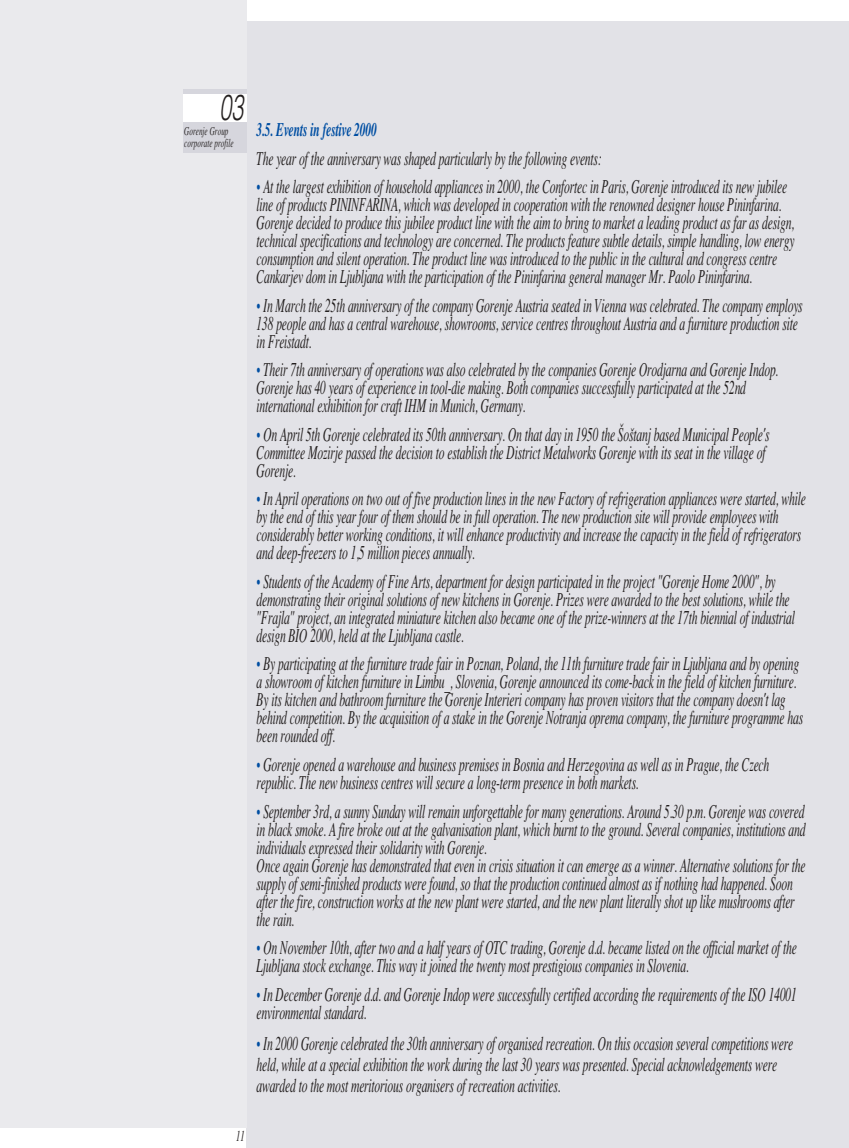
<style>
.page{position:relative;width:849px;height:1148px;background:#fff}
.page>*{position:absolute;margin:0;border:0;box-sizing:border-box;transform-origin:0 0}
.t1{font:36px "Helvetica Light Oblique Yu";color:#231f1f;scale:.6 1}
.t2{font:19.5px/18px "Times Italic Yu";letter-spacing:-.02em;color:#231f1f;scale:.6 1}
.t3{font:19.5px "Times Bold Italic Yu";letter-spacing:-.02em;color:#004ea2;scale:.6 1}
.t4{font:15px "Times Italic Yu";color:#231f1f;scale:.6 1}
.t5{font:12px/12px "Times Italic Yu";color:#231f1f;scale:.6 1}
.s1{color:#004ea2}
</style>
<div class="page">
<div style="left:247px;top:21px;width:602px;height:1127px;background:#e2e2e7"></div>
<div style="left:0;top:0;width:247px;height:1127px;background:#eaeaed"></div>
<div style="left:183px;top:89px;width:64px;height:64px;background:#d6d6dd"></div>
<div style="left:183px;top:94px;width:64px;height:27px;background:#fff"></div>
<h1 class="t1" style="left:219px;top:94px;width:42px">03</h1>
<p class="t5" style="left:184px;top:126px;width:84px">Gorenje Group corporate profile</p>
<p class="t3" style="left:257px;top:122px;width:202px">3.5. Events in festive 2000</p>
<p class="t2" style="left:257px;top:151px;width:577px">The year of the anniversary was shaped particularly by the following events:</p>
<p class="t2" style="left:257px;top:180px;width:899px"><span class="s1">•</span> At the largest exhibition of household appliances in 2000, the Confortec in Paris, Gorenje introduced its new jubilee line of products PININFARINA, which was developed in cooperation with the renowned designer house Pininfarina.<br>Gorenje decided to produce this jubilee product line with the aim to bring to market a leading product as far as design, technical specifications and technology are concerned. The products feature subtle details, simple handling, low energy consumption and silent operation. The product line was introduced to the public in the cultural and congress centre Cankarjev dom in Ljubljana with the participation of the Pininfarina general manager Mr. Paolo Pininfarina.</p>
<p class="t2" style="left:257px;top:298px;width:912px"><span class="s1">•</span> In March the 25th anniversary of the company Gorenje Austria seated in Vienna was celebrated. The company employs<br>138 people and has a central warehouse, showrooms, service centres throughout Austria and a furniture production site in Freistadt.</p>
<p class="t2" style="left:257px;top:363px;width:872px"><span class="s1">•</span> Their 7th anniversary of operations was also celebrated by the companies Gorenje Orodjarna and Gorenje Indop.<br>Gorenje has 40 years of experience in tool-die making. Both companies successfully participated at the 52nd international exhibition for craft IHM in Munich, Germany.</p>
<p class="t2" style="left:257px;top:427px;width:857px"><span class="s1">•</span> On April 5th Gorenje celebrated its 50th anniversary. On that day in 1950 the Øoøtanj based Municipal People's<br>Committee Mozirje passed the decision to establish the District Metalworks Gorenje with its seat in the village of<br>Gorenje.</p>
<p class="t2" style="left:257px;top:492px;width:917px"><span class="s1">•</span> In April operations on two out of five production lines in the new Factory of refrigeration appliances were started, while by the end of this year four of them should be in full operation. The new production site will provide employees with considerably better working conditions, it will enhance productivity and increase the capacity in the field of refrigerators and deep-freezers to 1,5 million pieces annually.</p>
<p class="t2" style="left:257px;top:574px;width:899px"><span class="s1">•</span> Students of the Academy of Fine Arts, department for design participated in the project "Gorenje Home 2000", by demonstrating their original solutions of new kitchens in Gorenje. Prizes were awarded to the best solutions, while the "Frajla" project, an integrated miniature kitchen also became one of the prize-winners at the 17th biennial of industrial design BIO 2000, held at the Ljubljana castle.</p>
<p class="t2" style="left:257px;top:657px;width:913px"><span class="s1">•</span> By participating at the furniture trade fair in Poznan, Poland, the 11th furniture trade fair in Ljubljana and by opening a showroom of kitchen furniture in Limbu_, Slovenia, Gorenje announced its come-back in the field of kitchen furniture.<br>By its kitchen and bathroom furniture the Gorenje Interieri company has proven visitors that the company doesn't lag behind competition. By the acquisition of a stake in the Gorenje Notranja oprema company, the furniture programme has been rounded off.</p>
<p class="t2" style="left:257px;top:757px;width:856px"><span class="s1">•</span> Gorenje opened a warehouse and business premises in Bosnia and Herzegovina as well as in Prague, the Czech republic. The new business centres will secure a long-term presence in both markets.</p>
<p class="t2" style="left:257px;top:804px;width:917px"><span class="s1">•</span> September 3rd, a sunny Sunday will remain unforgettable for many generations. Around 5.30 p.m. Gorenje was covered in black smoke. A fire broke out at the galvanisation plant, which burnt to the ground. Several companies, institutions and individuals expressed their solidarity with Gorenje.<br>Once again Gorenje has demonstrated that even in crisis situation it can emerge as a winner. Alternative solutions for the supply of semi-finished products were found, so that the production continued almost as if nothing had happened. Soon after the fire, construction works at the new plant were started, and the new plant literally shot up like mushrooms after the rain.</p>
<p class="t2" style="left:257px;top:940px;width:902px"><span class="s1">•</span> On November 10th, after two and a half years of OTC trading, Gorenje d.d. became listed on the official market of the<br>Ljubljana stock exchange. This way it joined the twenty most prestigious companies in Slovenia.</p>
<p class="t2" style="left:257px;top:987px;width:903px"><span class="s1">•</span> In December Gorenje d.d. and Gorenje Indop were successfully certified according the requirements of the ISO 14001 environmental standard.</p>
<p class="t2" style="left:257px;top:1035px;width:896px;line-height:21px"><span class="s1">•</span> In 2000 Gorenje celebrated the 30th anniversary of organised recreation. On this occasion several competitions were held, while at a special exhibition the work during the last 30 years was presented. Special acknowledgements were awarded to the most meritorious organisers of recreation activities.</p>
<p class="t4" style="left:236px;top:1130px;width:16px">11</p>
</div>
